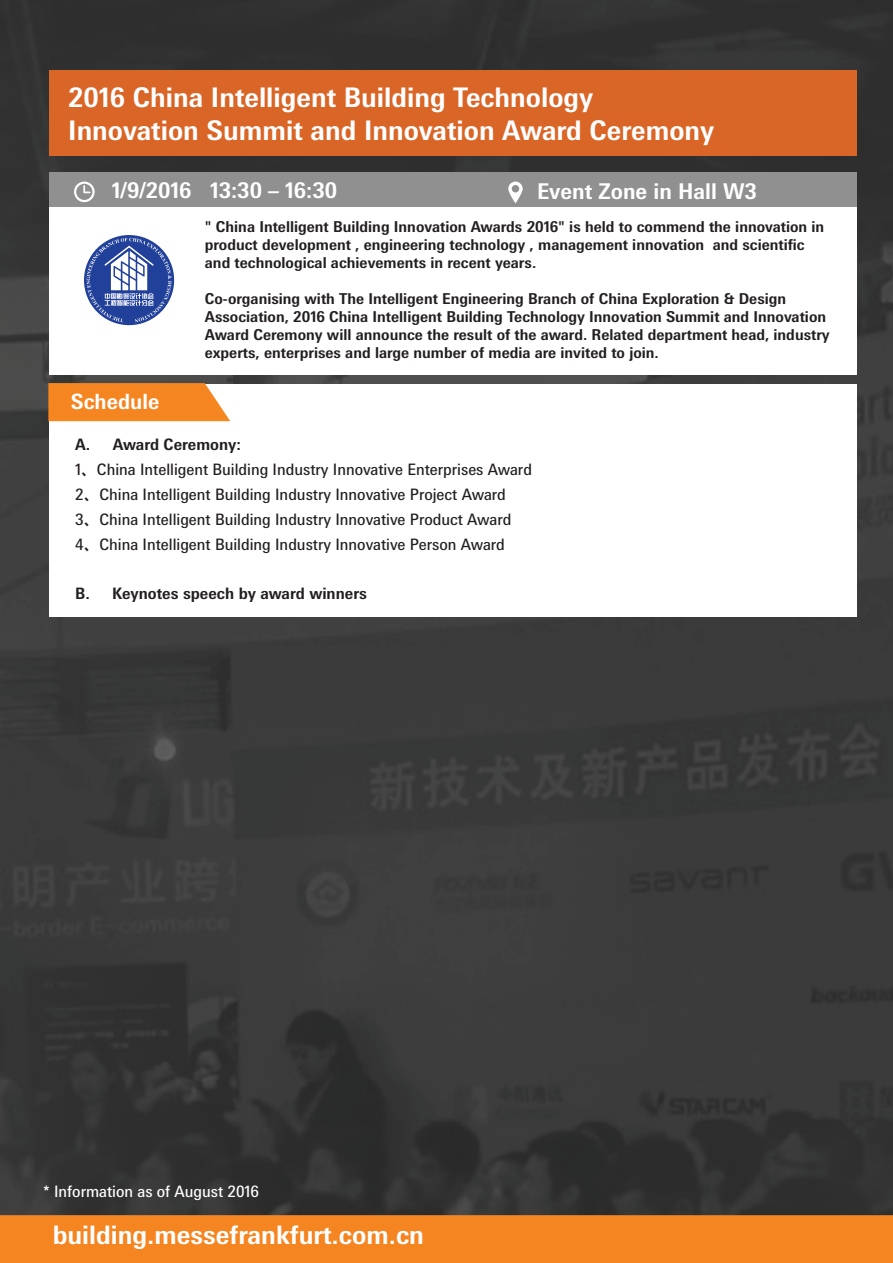
<style>
.page{position:relative;width:893px;height:1263px;background:#fff}
.page>*{position:absolute;margin:0;border:0;box-sizing:border-box;transform-origin:0 0}
.t1{font:700 27px/32.4px "Messe Univers";color:#fff}
.t2{font:700 25.5px "Messe Univers";color:#fff}
.t3{font:700 21.75px "Messe Univers";color:#fff}
.t4{font:700 21px "Messe Univers";color:#fff}
.t5{font:15.75px/24.9px "Messe Univers";color:#231f20}
.t6{font:700 15.75px "Messe Univers";color:#231f20}
.t7{font:15.75px "Messe Univers";color:#fff}
.t8{font:700 15px/18px "Messe Univers";color:#231f20}
.s1{font-weight:700}
.s2{font-family:"Nimbus Sans CHS";font-weight:700}
</style>
<div class="page">
<img style="left:0;top:0;width:893px;height:1215px">
<div style="left:49px;top:70px;width:808px;height:86px;background:#d96527"></div>
<div style="left:49px;top:207px;width:808px;height:167px;background:#fff"></div>
<div style="left:49px;top:385px;width:808px;height:232px;background:#fff"></div>
<div style="left:49px;top:172px;width:808px;height:35px;background:#919090"></div>
<svg style="left:74px;top:182px;width:21px;height:20px"></svg>
<svg style="left:508px;top:182px;width:15px;height:21px"></svg>
<svg style="left:46px;top:381px;width:186px;height:44px"></svg>
<svg style="left:84px;top:235px;width:90px;height:90px"></svg>
<svg style="left:87px;top:238px;width:85px;height:84px"></svg>
<div style="left:0;top:1215px;width:893px;height:48px;background:#f58520"></div>
<h1 class="t1" style="left:68px;top:81px;width:647px">2016 China Intelligent Building Technology<br>Innovation Summit and Innovation Award Ceremony</h1>
<h3 class="t3" style="left:112px;top:177px;width:227px">1/9/2016 13:30 – 16:30</h3>
<h3 class="t3" style="left:537px;top:178px;width:221px">Event Zone in Hall W3</h3>
<h3 class="t4" style="left:71px;top:389px;width:90px">Schedule</h3>
<p class="t8" style="left:205px;top:217px;width:621px">" China Intelligent Building Innovation Awards 2016" is held to commend the innovation in product development , engineering technology , management innovation and scientific and technological achievements in recent years.</p>
<p class="t8" style="left:205px;top:289px;width:626px">Co-organising with The Intelligent Engineering Branch of China Exploration &amp; Design Association, 2016 China Intelligent Building Technology Innovation Summit and Innovation Award Ceremony will announce the result of the award. Related department head, industry experts, enterprises and large number of media are invited to join.</p>
<p class="t5" style="left:75px;top:432px;width:458px"><span class="s1">A. Award Ceremony:<br></span>1<span class="s2">、</span>China Intelligent Building Industry Innovative Enterprises Award 2<span class="s2">、</span>China Intelligent Building Industry Innovative Project Award<br>3<span class="s2">、</span>China Intelligent Building Industry Innovative Product Award<br>4<span class="s2">、</span>China Intelligent Building Industry Innovative Person Award</p>
<p class="t6" style="left:75px;top:584px;width:293px">B. Keynotes speech by award winners</p>
<p class="t7" style="left:44px;top:1182px;width:217px"><span class="s2">*</span> Information as of August 2016</p>
<h2 class="t2" style="left:53px;top:1219px;width:373px">building.messefrankfurt.com.cn</h2>
</div>
